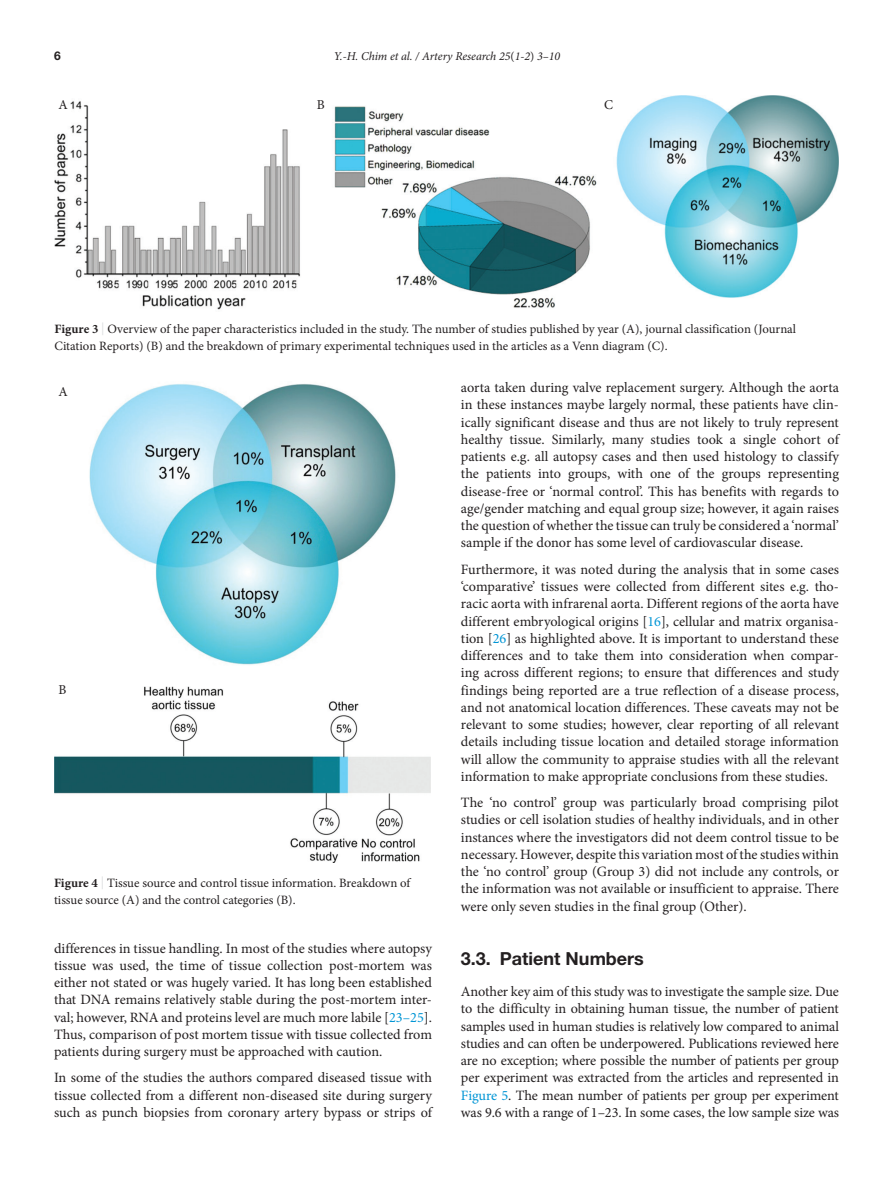
<style>
.page{position:relative;width:893px;height:1191px;background:#fff}
.page>*{position:absolute;margin:0;border:0;box-sizing:border-box;transform-origin:0 0}
.head-2{font:700 18px "Helvetica Neue LT Std";color:#231f20}
.para-2{font:14.25px/17.2px "Minion Pro";letter-spacing:-.005em;color:#231f20;text-align:justify}
.para-1{font:14.25px/17.2px "Minion Pro";letter-spacing:-.01em;color:#231f20;text-align:justify}
.t1{font:13.5px "Minion Pro";color:#231f20}
.figure-caption{font:12.75px/17.2px "Minion Pro";color:#231f20}
.t2{font:italic 12px "Minion Pro";letter-spacing:-.005em;color:#231f20}
.t3{font:700 12px "Helvetica Neue LT Std";color:#231f20}
.s1{font-style:normal}
.s2{font-weight:700}
.s3{color:#dcdddf}
.s4{color:#0095d5}
</style>
<div class="page">
<img style="left:54px;top:384px;width:377px;height:478px">
<img style="left:54px;top:95px;width:784px;height:215px">
<p class="t3" style="left:54px;top:49px;width:8px">6</p>
<p class="t2" style="left:334px;top:48px;width:228px">Y.-H. Chim et al. / Artery Research 25<span class="s1">(</span>1-2<span class="s1">)</span> 3–10</p>
<p class="t1" style="left:58px;top:96px;width:11px">A</p>
<p class="t1" style="left:317px;top:96px;width:9px">B</p>
<p class="t1" style="left:604px;top:96px;width:10px">C</p>
<p class="figure-caption" style="left:55px;top:320px;width:743px"><span class="s2">Figure 3</span> <span class="s3">|</span> Overview of the paper characteristics included in the study. The number of studies published by year (A), journal classification (Journal<br>Citation Reports) (B) and the breakdown of primary experimental techniques used in the articles as a Venn diagram (C).</p>
<p class="t1" style="left:58px;top:383px;width:11px">A</p>
<p class="t1" style="left:58px;top:680px;width:9px">B</p>
<p class="figure-caption" style="left:54px;top:874px;width:358px"><span class="s2">Figure 4</span> <span class="s3">|</span> Tissue source and control tissue information. Breakdown of tissue source (A) and the control categories (B).</p>
<p class="para-2" style="left:54px;top:939px;width:380px">differences in tissue handling. In most of the studies where autopsy tissue was used, the time of tissue collection post-mortem was either not stated or was hugely varied. It has long been established that DNA remains relatively stable during the post-mortem inter&shy;val; however, RNA and proteins level are much more labile [<span class="s4">23–25</span>].<br>Thus, comparison of post mortem tissue with tissue collected from patients during surgery must be approached with caution.</p>
<p class="para-2" style="left:54px;top:1069px;width:380px">In some of the studies the authors compared diseased tissue with tissue collected from a different non-diseased site during surgery such as punch biopsies from coronary artery bypass or strips of</p>
<p class="para-2" style="left:461px;top:379px;width:380px">aorta taken during valve replacement surgery. Although the aorta in these instances maybe largely normal, these patients have clin&shy;ically significant disease and thus are not likely to truly represent healthy tissue. Similarly, many studies took a single cohort of patients e.g. all autopsy cases and then used histology to classify the patients into groups, with one of the groups representing disease-free or ‘normal control’. This has benefits with regards to age/gender matching and equal group size; however, it again raises the question of whether the tissue can truly be considered a ‘normal’ sample if the donor has some level of cardiovascular disease.</p>
<p class="para-2" style="left:461px;top:560px;width:380px">Furthermore, it was noted during the analysis that in some cases ‘comparative’ tissues were collected from different sites e.g. tho&shy;racic aorta with infrarenal aorta. Different regions of the aorta have different embryological origins [<span class="s4">16</span>], cellular and matrix organisa&shy;tion [<span class="s4">26</span>] as highlighted above. It is important to understand these differences and to take them into consideration when compar&shy;ing across different regions; to ensure that differences and study findings being reported are a true reflection of a disease process, and not anatomical location differences. These caveats may not be relevant to some studies; however, clear reporting of all relevant details including tissue location and detailed storage information will allow the community to appraise studies with all the relevant information to make appropriate conclusions from these studies.</p>
<p class="para-2" style="left:461px;top:794px;width:380px">The ‘no control’ group was particularly broad comprising pilot studies or cell isolation studies of healthy individuals, and in other instances where the investigators did not deem control tissue to be necessary. However, despite this variation most of the studies within the ‘no control’ group (Group 3) did not include any controls, or the information was not available or insufficient to appraise. There were only seven studies in the final group (Other).</p>
<p class="head-2" style="left:461px;top:947px;width:185px">3.3. Patient Numbers</p>
<p class="para-1" style="left:461px;top:983px;width:380px">Another key aim of this study was to investigate the sample size. Due to the difficulty in obtaining human tissue, the number of patient samples used in human studies is relatively low compared to animal studies and can often be underpowered. Publications reviewed here are no exception; where possible the number of patients per group per experiment was extracted from the articles and represented in <span class="s4">Figure 5</span>. The mean number of patients per group per experiment was 9.6 with a range of 1–23. In some cases, the low sample size was</p>
</div>
